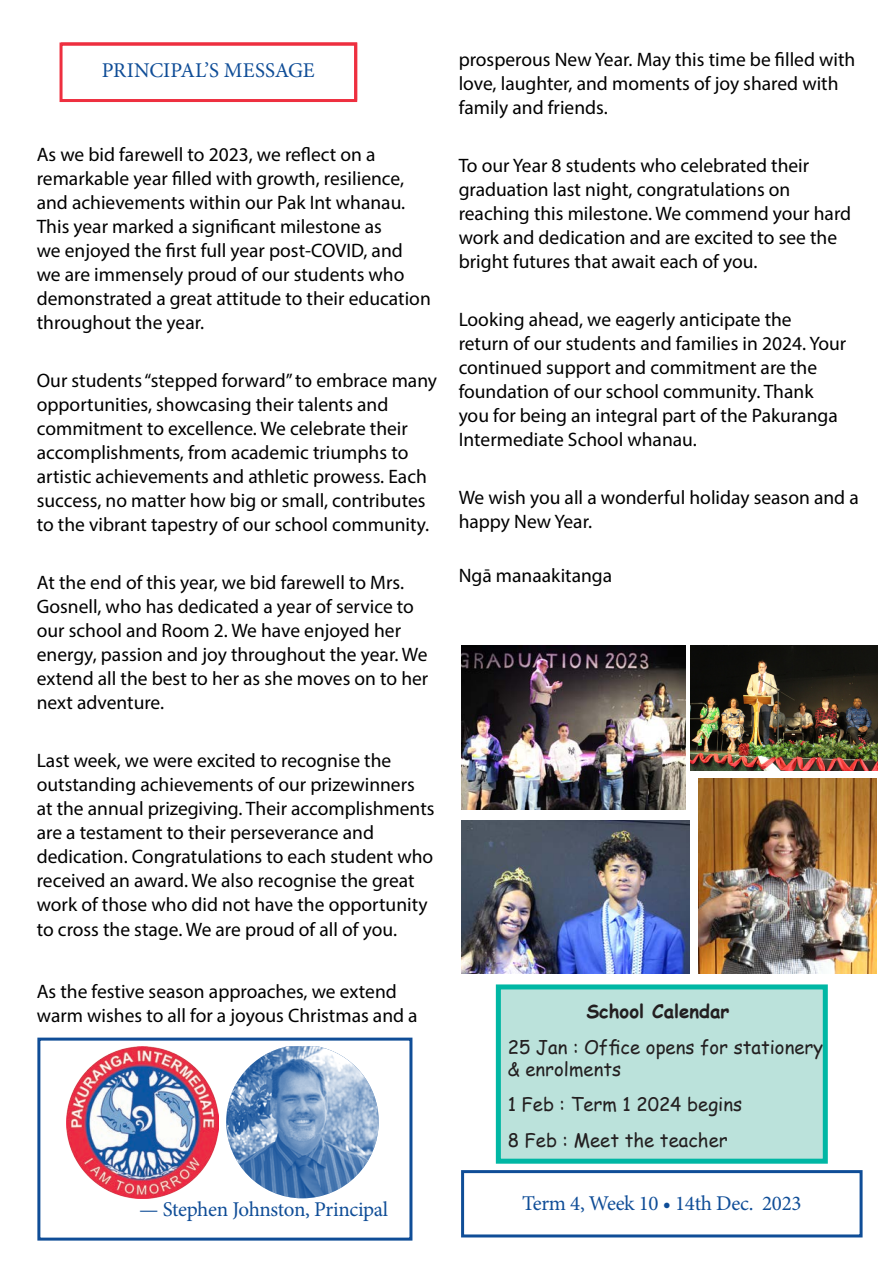
<style>
.page{position:relative;width:893px;height:1263px;background:#fff}
.page>*{position:absolute;margin:0;border:0;box-sizing:border-box;transform-origin:0 0}
.Body_Text{font:21px "Minion Pro";letter-spacing:-.02em;color:#0f4d97}
.Date{font:21px "Minion Pro";letter-spacing:-.015em;color:#0f4d97}
.TITLES{font:21px "Minion Pro";color:#0f4d97}
.Subtitles_RED{font:19.5px/24px "Myriad Pro";color:#000}
.t1{font:18.75px/22.5px "Comic Sans MS";color:#231f20}
.t2{font:700 18.75px "Comic Sans MS";color:#231f20}
</style>
<div class="page">
<img style="left:66px;top:1046px;width:153px;height:152px">
<svg style="left:226px;top:1046px;width:153px;height:153px"></svg>
<div style="left:37px;top:1037px;width:375px;height:203px;border:3px solid #0f4d97"></div>
<div style="left:496px;top:984px;width:332px;height:180px;background:#bbe2db;border:5px solid #00b7a4"></div>
<div style="left:461px;top:1170px;width:402px;height:67px;border:3px solid #0f4d97"></div>
<svg style="left:59px;top:42px;width:299px;height:60px"></svg>
<img style="left:461px;top:645px;width:224px;height:165px">
<img style="left:461px;top:821px;width:229px;height:152px">
<img style="left:691px;top:645px;width:186px;height:125px">
<img style="left:698px;top:778px;width:178px;height:195px">
<p class="TITLES" style="left:102px;top:56px;width:214px">PRINCIPAL’S MESSAGE</p>
<p class="Subtitles_RED" style="left:37px;top:142px;width:396px">As we bid farewell to 2023, we reflect on a remarkable year filled with growth, resilience, and achievements within our Pak Int whanau.<br>This year marked a significant milestone as<br>we enjoyed the first full year post-COVID, and we are immensely proud of our students who demonstrated a great attitude to their education throughout the year.</p>
<p class="Subtitles_RED" style="left:37px;top:368px;width:402px">Our students “stepped forward” to embrace many opportunities, showcasing their talents and commitment to excellence. We celebrate their accomplishments, from academic triumphs to artistic achievements and athletic prowess. Each success, no matter how big or small, contributes to the vibrant tapestry of our school community.</p>
<p class="Subtitles_RED" style="left:37px;top:570px;width:393px">At the end of this year, we bid farewell to Mrs.<br>Gosnell, who has dedicated a year of service to our school and Room 2. We have enjoyed her energy, passion and joy throughout the year. We extend all the best to her as she moves on to her next adventure.</p>
<p class="Subtitles_RED" style="left:37px;top:749px;width:399px">Last week, we were excited to recognise the outstanding achievements of our prizewinners at the annual prizegiving. Their accomplishments are a testament to their perseverance and dedication. Congratulations to each student who received an award. We also recognise the great work of those who did not have the opportunity to cross the stage. We are proud of all of you.</p>
<p class="Subtitles_RED" style="left:37px;top:979px;width:382px">As the festive season approaches, we extend warm wishes to all for a joyous Christmas and a</p>
<p class="Body_Text" style="left:139px;top:1195px;width:250px">— Stephen Johnston, Principal</p>
<p class="Subtitles_RED" style="left:459px;top:47px;width:398px">prosperous New Year. May this time be filled with love, laughter, and moments of joy shared with family and friends.</p>
<p class="Subtitles_RED" style="left:459px;top:153px;width:394px">To our Year 8 students who celebrated their graduation last night, congratulations on reaching this milestone. We commend your hard work and dedication and are excited to see the bright futures that await each of you.</p>
<p class="Subtitles_RED" style="left:459px;top:307px;width:389px">Looking ahead, we eagerly anticipate the return of our students and families in 2024. Your continued support and commitment are the foundation of our school community. Thank you for being an integral part of the Pakuranga Intermediate School whanau.</p>
<p class="Subtitles_RED" style="left:459px;top:485px;width:402px">We wish you all a wonderful holiday season and a happy New Year.</p>
<p class="Subtitles_RED" style="left:459px;top:563px;width:155px">Ngā manaakitanga</p>
<p class="t2" style="left:586px;top:998px;width:144px">School Calendar</p>
<p class="t1" style="left:508px;top:1035px;width:317px">25 Jan : Office opens for stationery &amp; enrolments</p>
<p class="t1" style="left:508px;top:1092px;width:236px">1 Feb : Term 1 2024 begins</p>
<p class="t1" style="left:508px;top:1128px;width:221px">8 Feb : Meet the teacher</p>
<p class="Date" style="left:522px;top:1189px;width:281px">Term 4, Week 10 • 14th Dec. 2023</p>
</div>
